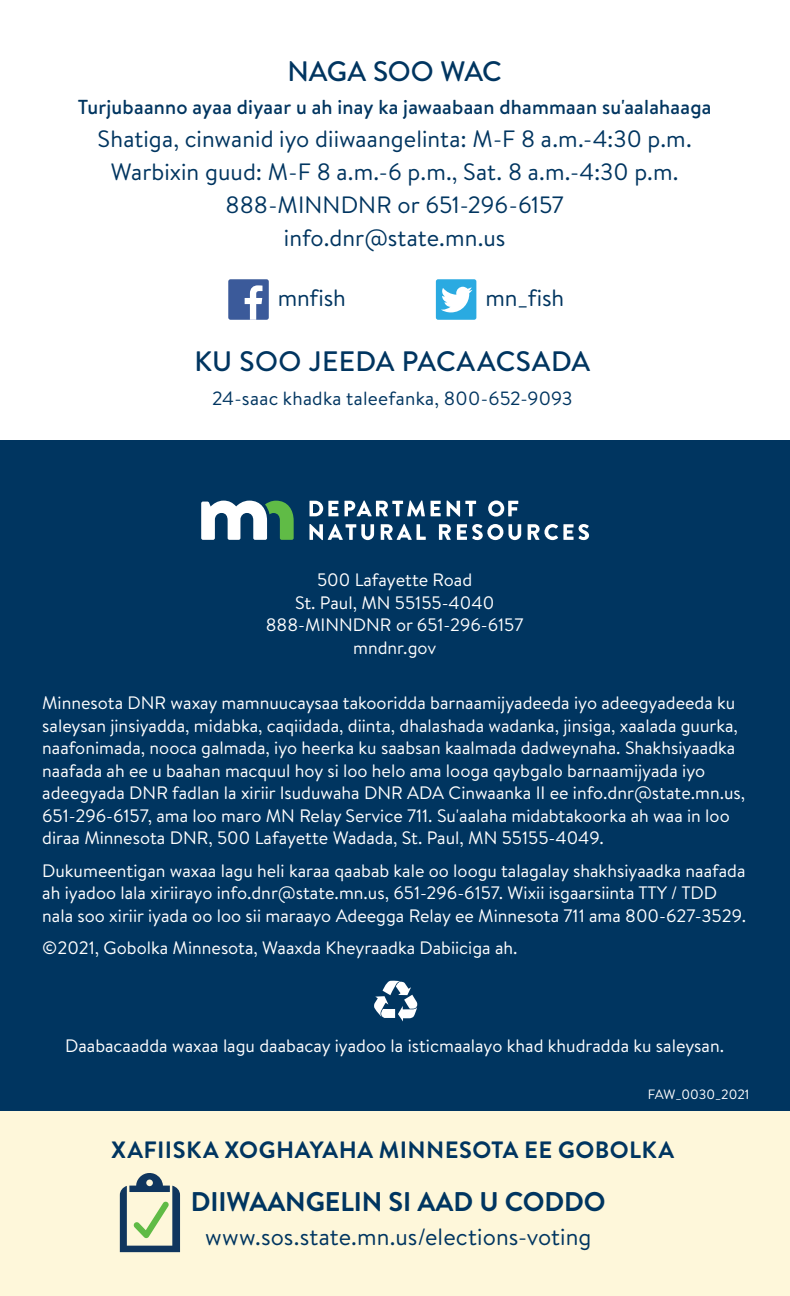
<style>
.page{position:relative;width:790px;height:1296px;background:#fff}
.page>*{position:absolute;margin:0;border:0;box-sizing:border-box;transform-origin:0 0}
.P_Body{font:500 28.12px "Brandon Text";letter-spacing:.01em;color:#003560}
.P_Body-2{font:500 28.12px "Brandon Text";letter-spacing:-.01em;color:#003560}
.register_to_vote{font:700 27px "Brandon Text";letter-spacing:-.005em;color:#003560}
.P_Body-3{font:23.62px "Brandon Text";color:#003560}
.www_sos{font:23.62px "Brandon Text";letter-spacing:.005em;color:#003560}
.office_of_the_secret{font:700 23.62px "Brandon Grotesque";letter-spacing:.02em;color:#003560}
.P_Body-4{font:500 20.25px "Brandon Text";letter-spacing:.01em;color:#003560}
.P_Body-5{font:19.12px "Brandon Text";letter-spacing:.015em;color:#003560}
.reverse_back_cover_b{font:18px/22.5px "Brandon Text";color:#fff}
.address_back_cover{font:18px "Brandon Text";color:#fff}
.t1{font:13.5px "Brandon Text";color:#fff}
</style>
<div class="page">
<div style="left:0;top:440px;width:790px;height:679px;background:#003560"></div>
<svg style="left:374px;top:980px;width:44px;height:41px"></svg>
<svg style="left:201px;top:501px;width:93px;height:39px"></svg>
<svg style="left:309px;top:501px;width:29px;height:15px"></svg>
<svg style="left:344px;top:501px;width:97px;height:16px"></svg>
<svg style="left:447px;top:501px;width:29px;height:16px"></svg>
<svg style="left:488px;top:501px;width:30px;height:16px"></svg>
<svg style="left:309px;top:524px;width:65px;height:16px"></svg>
<svg style="left:381px;top:524px;width:45px;height:16px"></svg>
<svg style="left:439px;top:524px;width:12px;height:16px"></svg>
<svg style="left:457px;top:524px;width:64px;height:16px"></svg>
<svg style="left:527px;top:524px;width:62px;height:16px"></svg>
<div style="left:436px;top:279px;width:40px;height:41px;background:#2aaae1;border-radius:2px"></div>
<svg style="left:441px;top:287px;width:31px;height:25px"></svg>
<div style="left:228px;top:279px;width:41px;height:41px;background:#3b5a9a;border-radius:2px"></div>
<svg style="left:245px;top:285px;width:17px;height:35px"></svg>
<div style="left:0;top:1111px;width:790px;height:185px;background:#fef7da"></div>
<svg style="left:120px;top:1173px;width:60px;height:79px"></svg>
<p class="P_Body-2" style="left:287px;top:52px;width:216px">NAGA SOO WAC</p>
<p class="P_Body-4" style="left:78px;top:93px;width:635px">Turjubaanno ayaa diyaar u ah inay ka jawaabaan dhammaan su'aalahaaga</p>
<p class="P_Body-3" style="left:98px;top:123px;width:595px">Shatiga, cinwanid iyo diiwaangelinta: M-F 8 a.m.-4:30 p.m.</p>
<p class="P_Body-3" style="left:111px;top:156px;width:569px">Warbixin guud: M-F 8 a.m.-6 p.m., Sat. 8 a.m.-4:30 p.m.</p>
<p class="P_Body-3" style="left:226px;top:188px;width:340px">888-MINNDNR or 651-296-6157</p>
<p class="P_Body-3" style="left:284px;top:221px;width:223px">info.dnr@state.mn.us</p>
<p class="P_Body-3" style="left:278px;top:281px;width:70px">mnfish</p>
<p class="P_Body-3" style="left:485px;top:281px;width:80px">mn_fish</p>
<p class="P_Body" style="left:194px;top:342px;width:397px">KU SOO JEEDA PACAACSADA</p>
<p class="P_Body-5" style="left:212px;top:385px;width:362px">24-saac khadka taleefanka, 800-652-9093</p>
<p class="address_back_cover" style="left:317px;top:568px;width:157px">500 Lafayette Road</p>
<p class="address_back_cover" style="left:295px;top:590px;width:201px">St. Paul, MN 55155-4040</p>
<p class="address_back_cover" style="left:266px;top:613px;width:259px">888-MINNDNR or 651-296-6157</p>
<p class="address_back_cover" style="left:353px;top:635px;width:85px">mndnr.gov</p>
<p class="reverse_back_cover_b" style="left:42px;top:691px;width:704px">Minnesota DNR waxay mamnuucaysaa takooridda barnaamijyadeeda iyo adeegyadeeda ku saleysan jinsiyadda, midabka, caqiidada, diinta, dhalashada wadanka, jinsiga, xaalada guurka, naafonimada, nooca galmada, iyo heerka ku saabsan kaalmada dadweynaha. Shakhsiyaadka naafada ah ee u baahan macquul hoy si loo helo ama looga qaybgalo barnaamijyada iyo adeegyada DNR fadlan la xiriir Isuduwaha DNR ADA Cinwaanka II ee info.dnr@state.mn.us, 651-296-6157, ama loo maro MN Relay Service 711. Su'aalaha midabtakoorka ah waa in loo diraa Minnesota DNR, 500 Lafayette Wadada, St. Paul, MN 55155-4049.</p>
<p class="reverse_back_cover_b" style="left:42px;top:859px;width:705px">Dukumeentigan waxaa lagu heli karaa qaabab kale oo loogu talagalay shakhsiyaadka naafada ah iyadoo lala xiriirayo info.dnr@state.mn.us, 651-296-6157. Wixii isgaarsiinta TTY / TDD nala soo xiriir iyada oo loo sii maraayo Adeegga Relay ee Minnesota 711 ama 800-627-3529.</p>
<p class="reverse_back_cover_b" style="left:42px;top:936px;width:477px">©2021, Gobolka Minnesota, Waaxda Kheyraadka Dabiiciga ah.</p>
<p class="reverse_back_cover_b" style="left:65px;top:1034px;width:660px">Daabacaadda waxaa lagu daabacay iyadoo la isticmaalayo khad khudradda ku saleysan.</p>
<p class="t1" style="left:648px;top:1085px;width:103px">FAW_0030_2021</p>
<p class="office_of_the_secret" style="left:111px;top:1133px;width:564px">XAFIISKA XOGHAYAHA MINNESOTA EE GOBOLKA</p>
<p class="register_to_vote" style="left:191px;top:1183px;width:416px">DIIWAANGELIN SI AAD U CODDO</p>
<p class="www_sos" style="left:205px;top:1220px;width:388px">www.sos.state.mn.us/elections-voting</p>
</div>
